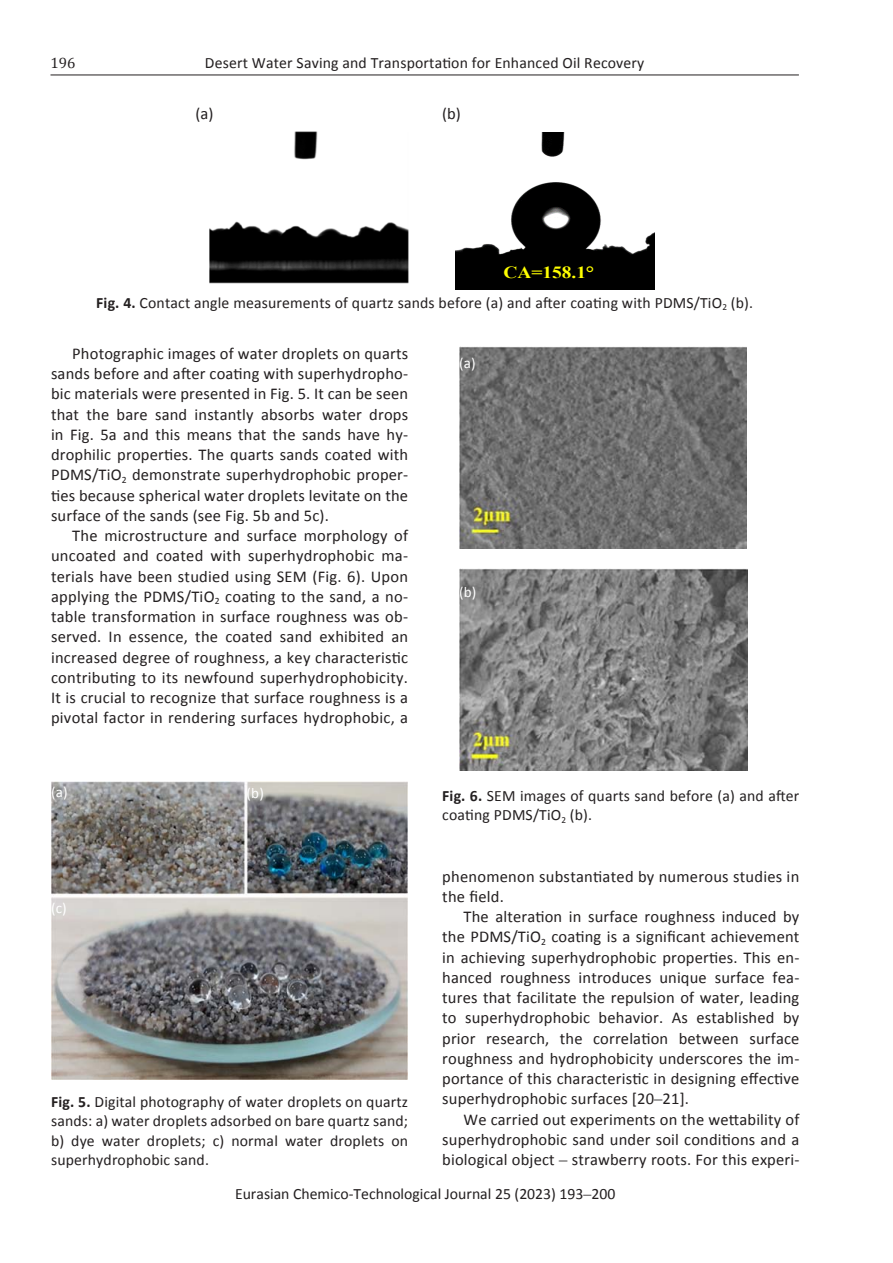
<style>
.page{position:relative;width:893px;height:1263px;background:#fff}
.page>*{position:absolute;margin:0;border:0;box-sizing:border-box;transform-origin:0 0}
.t1{font:700 16.95px "Times New Roman";color:#ff0;scale:1.14 1}
.Main_text{font:16.5px/20.2px "Calibri";letter-spacing:.01em;color:#231f20;text-align:justify}
.Main_text-2{font:15.75px/19.5px "Calibri";letter-spacing:.01em;color:#231f20;text-align:justify}
.Main_text-3{font:15px "Calibri";color:#fff}
.t2{font:15px "Cambria";color:#231f20}
.s1{font-weight:700}
.s2{font-family:"Times New Roman"}
</style>
<div class="page">
<hr style="left:50px;top:75px;width:749px;height:1px;background:#231f20">
<img style="left:209px;top:131px;width:199px;height:153px">
<img style="left:456px;top:133px;width:199px;height:156px">
<img style="left:51px;top:781px;width:357px;height:298px">
<img style="left:459px;top:346px;width:288px;height:203px">
<img style="left:459px;top:569px;width:288px;height:202px">
<p class="t2" style="left:50px;top:54px;width:26px">196</p>
<p class="Main_text-2" style="left:205px;top:53px;width:441px">Desert Water Saving and Transportation for Enhanced Oil Recovery</p>
<p class="Main_text" style="left:196px;top:103px;width:19px">(a)</p>
<p class="Main_text" style="left:442px;top:103px;width:20px">(b)</p>
<p class="t1" style="left:504px;top:261px;width:81px">CA=158.1°</p>
<p class="Main_text-2" style="left:96px;top:293px;width:658px"><span class="s1">Fig. 4.</span> Contact angle measurements of quartz sands before (a) and after coating with PDMS/TiO<sub>2</sub> (b).</p>
<p class="Main_text" style="left:51px;top:343px;width:359px;text-indent:21px">Photographic images of water droplets on quarts sands before and after coating with superhydropho&shy;bic materials were presented in Fig. 5. It can be seen that the bare sand instantly absorbs water drops in Fig. 5a and this means that the sands have hy&shy;drophilic properties. The quarts sands coated with PDMS/TiO<sub>2</sub> demonstrate superhydrophobic proper&shy;ties because spherical water droplets levitate on the surface of the sands (see Fig. 5b and 5c).</p>
<p class="Main_text" style="left:51px;top:525px;width:359px;text-indent:21px">The microstructure and surface morphology of uncoated and coated with superhydrophobic ma&shy;terials have been studied using SEM (Fig. 6). Upon applying the PDMS/TiO<sub>2</sub> coating to the sand, a no&shy;table transformation in surface roughness was ob&shy;served. In essence, the coated sand exhibited an increased degree of roughness, a key characteristic contributing to its newfound superhydrophobicity.<br>It is crucial to recognize that surface roughness is a pivotal factor in rendering surfaces hydrophobic, a</p>
<p class="Main_text-3" style="left:51px;top:782px;width:18px">(a)</p>
<p class="Main_text-3" style="left:247px;top:784px;width:19px">(b)</p>
<p class="Main_text-3" style="left:51px;top:898px;width:17px">(c)</p>
<p class="Main_text-2" style="left:51px;top:1092px;width:359px"><span class="s1">Fig. 5.</span> Digital photography of water droplets on quartz sands: a) water droplets adsorbed on bare quartz sand; b) dye water droplets; c) normal water droplets on superhydrophobic sand.</p>
<p class="Main_text-3" style="left:459px;top:354px;width:18px">(a)</p>
<p class="Main_text-3" style="left:459px;top:583px;width:19px">(b)</p>
<p class="Main_text-2" style="left:442px;top:786px;width:359px"><span class="s1">Fig. 6.</span> SEM images of quarts sand before (a) and after coating PDMS/TiO<sub>2</sub> (b).</p>
<p class="Main_text" style="left:442px;top:866px;width:359px">phenomenon substantiated by numerous studies in the field.</p>
<p class="Main_text" style="left:442px;top:906px;width:359px;text-indent:21px">The alteration in surface roughness induced by the PDMS/TiO<sub>2</sub> coating is a significant achievement in achieving superhydrophobic properties. This en&shy;hanced roughness introduces unique surface fea&shy;tures that facilitate the repulsion of water, leading to superhydrophobic behavior. As established by prior research, the correlation between surface roughness and hydrophobicity underscores the im&shy;portance of this characteristic in designing effective superhydrophobic surfaces [20<span class="s2">‒</span>21].</p>
<p class="Main_text" style="left:442px;top:1109px;width:359px;text-indent:21px">We carried out experiments on the wettability of superhydrophobic sand under soil conditions and a biological object <span class="s2">‒</span> strawberry roots. For this experi-</p>
<p class="Main_text-2" style="left:235px;top:1184px;width:382px">Eurasian Chemico-Technological Journal 25 (2023) 193<span class="s2">‒</span>200</p>
</div>
